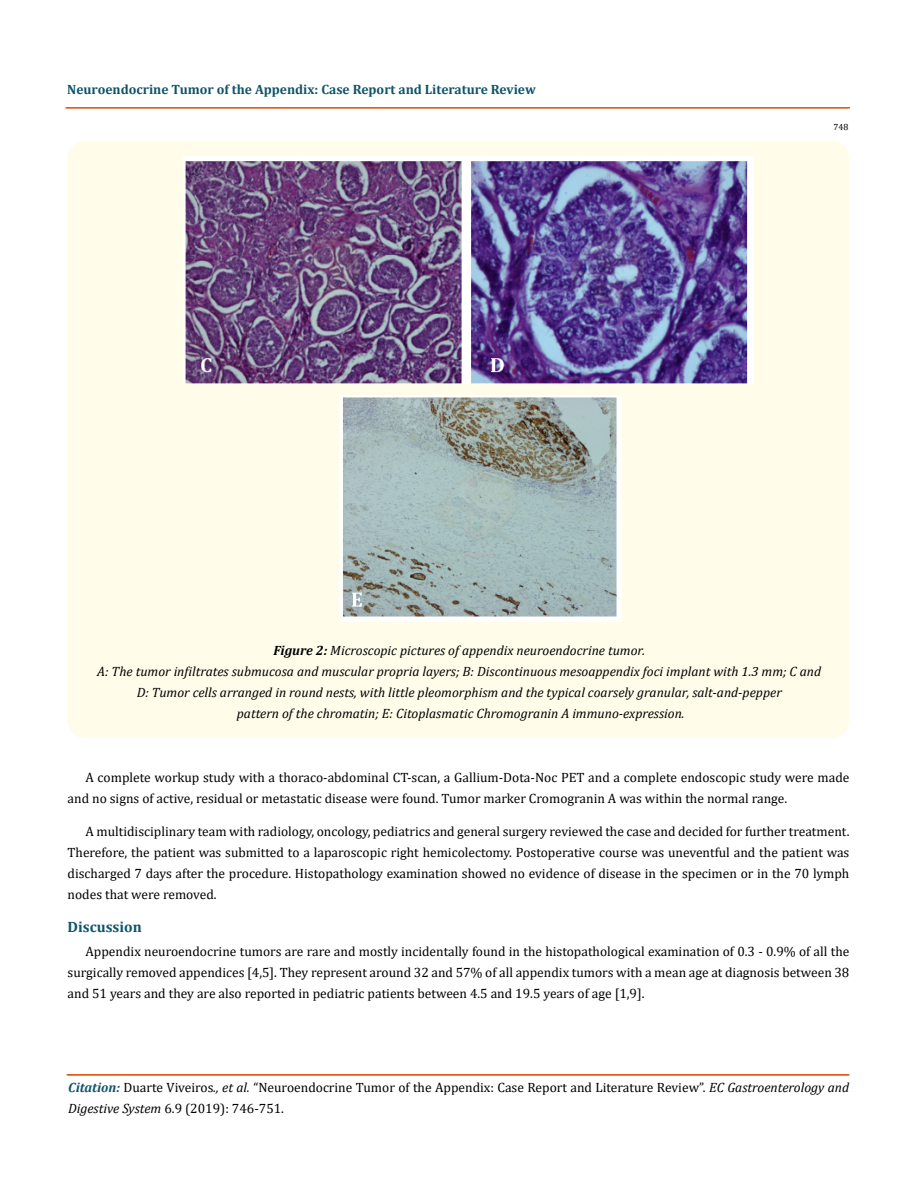
<style>
.page{position:relative;width:917px;height:1188px;background:#fff}
.page>*{position:absolute;margin:0;border:0;box-sizing:border-box;transform-origin:0 0}
.t1{font:700 15px "Cambria";color:#0e546a}
.t2{font:13.5px/21px "Cambria";color:#000}
.t3{font:italic 13.5px/21px "Cambria";color:#000;text-align:center}
.t4{font:700 13.5px "Cambria";color:#0e546a}
.t5{font:9px "Cambria";color:#000}
.s1{font-weight:700}
.s2{font-weight:700;font-style:italic;color:#0e546a}
.s3{font-style:italic}
</style>
<div class="page">
<hr style="left:66px;top:108px;width:783px;height:1px;background:#e05d1a">
<div style="left:66px;top:107px;width:783px;height:1px;border:1px solid #e05d1a"></div>
<div style="left:67px;top:1075px;width:782px;height:1px;border:1px solid #e05d1a"></div>
<div style="left:67px;top:141px;width:782px;height:597px;background:#fffde9;border-radius:18px"></div>
<img style="left:183px;top:157px;width:570px;height:226px">
<img style="left:339px;top:395px;width:282px;height:226px">
<p class="t4" style="left:67px;top:80px;width:470px">Neuroendocrine Tumor of the Appendix: Case Report and Literature Review</p>
<p class="t5" style="left:833px;top:122px;width:16px">748</p>
<p class="t3" style="left:97px;top:639px;width:725px"><span class="s1">Figure 2:</span> Microscopic pictures of appendix neuroendocrine tumor.<br>A: The tumor infiltrates submucosa and muscular propria layers; B: Discontinuous mesoappendix foci implant with 1.3 mm; C and D: Tumor cells arranged in round nests, with little pleomorphism and the typical coarsely granular, salt-and-pepper<br>pattern of the chromatin; E: Citoplasmatic Chromogranin A immuno-expression.</p>
<p class="t2" style="left:68px;top:767px;width:783px;text-indent:18px">A complete workup study with a thoraco-abdominal CT-scan, a Gallium-Dota-Noc PET and a complete endoscopic study were made and no signs of active, residual or metastatic disease were found. Tumor marker Cromogranin A was within the normal range.</p>
<p class="t2" style="left:68px;top:821px;width:783px;text-align:justify;text-indent:18px">A multidisciplinary team with radiology, oncology, pediatrics and general surgery reviewed the case and decided for further treatment.<br>Therefore, the patient was submitted to a laparoscopic right hemicolectomy. Postoperative course was uneventful and the patient was discharged 7 days after the procedure. Histopathology examination showed no evidence of disease in the specimen or in the 70 lymph nodes that were removed.</p>
<p class="t1" style="left:68px;top:917px;width:76px">Discussion</p>
<p class="t2" style="left:68px;top:941px;width:783px;text-align:justify;text-indent:18px">Appendix neuroendocrine tumors are rare and mostly incidentally found in the histopathological examination of 0.3 - 0.9% of all the surgically removed appendices [4,5]. They represent around 32 and 57% of all appendix tumors with a mean age at diagnosis between 38 and 51 years and they are also reported in pediatric patients between 4.5 and 19.5 years of age [1,9].</p>
<p class="t2" style="left:68px;top:1077px;width:782px"><span class="s2">Citation:</span> Duarte Viveiros<span class="s3">., et al.</span> “Neuroendocrine Tumor of the Appendix: Case Report and Literature Review”. <span class="s3">EC Gastroenterology and<br>Digestive System</span> 6.9 (2019): 746-751.</p>
</div>
